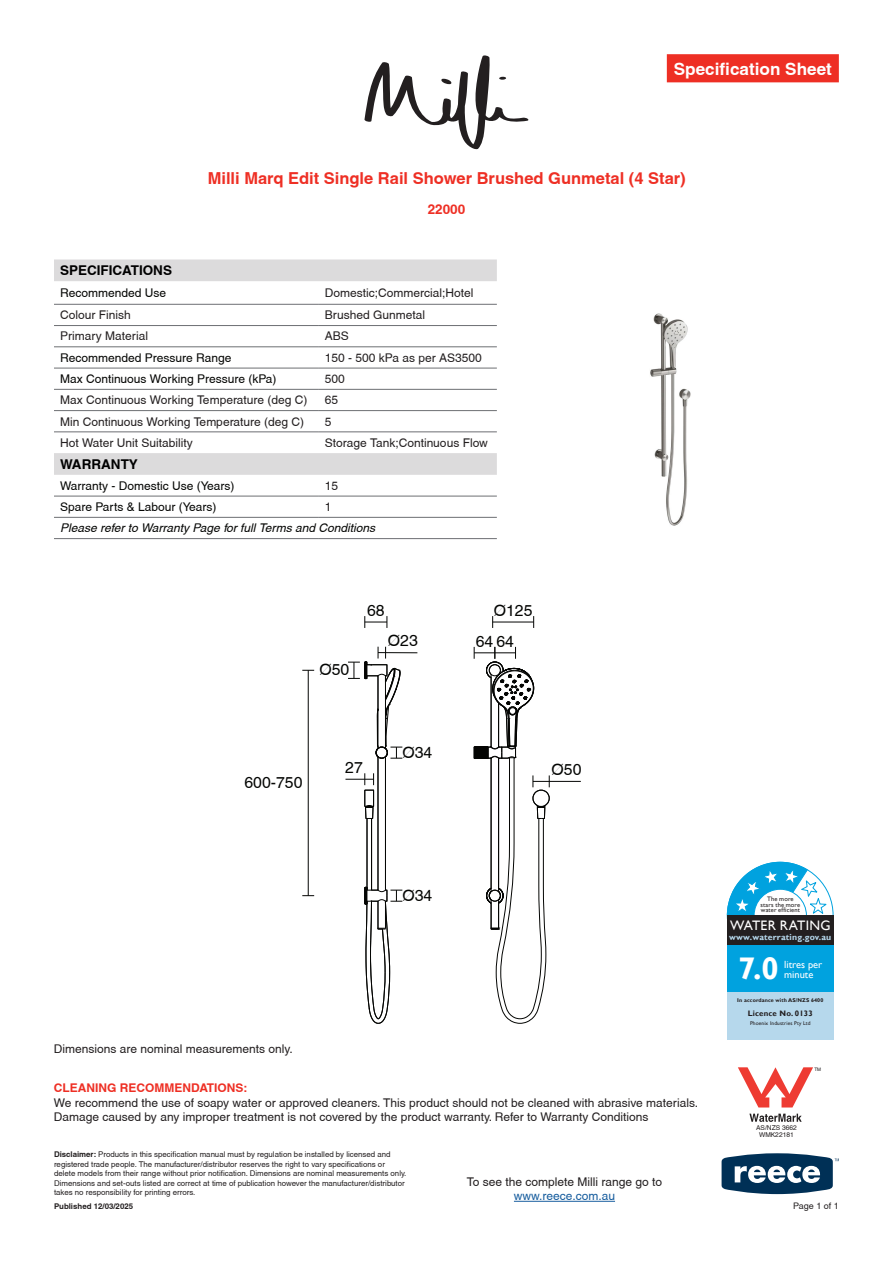
<style>
.page{position:relative;width:893px;height:1263px;background:#fff}
.page>*{position:absolute;margin:0;border:0;box-sizing:border-box;transform-origin:0 0}
.t1{font:700 31.2px "Gill Sans";color:#fff}
.t2{font:700 17.1px "Helvetica";color:#fff}
.t3{font:700 16.5px "Helvetica";color:#ee2f24}
.t4{font:15.75px "Helvetica";color:#040503}
.t5{font:13.8px "Gill Sans";letter-spacing:.01em;color:#fff}
.t6{font:700 13.5px "Helvetica";color:#000}
.t7{font:700 13.5px "Helvetica";color:#ee2f24}
.t8{font:12px/14.4px "Helvetica";color:#231f20}
.t9{font:12px "Helvetica";color:#040503}
.t10{font:italic 12px "Helvetica";color:#040503}
.t11{font:700 12px "Helvetica";color:#ee2f24}
.t12{font:12px "Helvetica";color:#175d9e}
.t13{font:10.35px/10.4px "Gill Sans";color:#fff}
.t14{font:9px "Helvetica";color:#231f20}
.t15{font:700 8.7px "Gill Sans";letter-spacing:.02em;color:#b6d8ec}
.t16{font:700 7.95px "Gill Sans";letter-spacing:.02em;color:#231f20}
.t17{font:7.8px/9.4px "Helvetica";color:#231f20}
.t18{font:700 7.8px "Helvetica";color:#231f20}
.t19{font:6.6px "Helvetica";color:#231f20}
.t20{font:6.45px/5.4px "Gill Sans";letter-spacing:.02em;color:#231f20;text-align:center}
.t21{font:700 5.4px "Gill Sans";letter-spacing:.02em;color:#231f20}
.t22{font:5.4px "Gill Sans";letter-spacing:.02em;color:#231f20}
.t23{font:4.65px "Helvetica";color:#231f20}
.s1{font-weight:700}
</style>
<div class="page">
<svg style="left:722px;top:1153px;width:117px;height:41px"></svg>
<div style="left:667px;top:54px;width:172px;height:28px;background:#ee2f24"></div>
<svg style="left:492px;top:616px;width:1px;height:12px"></svg>
<hr style="left:493px;top:621px;width:41px;height:1px;background:#040503">
<svg style="left:364px;top:616px;width:23px;height:12px"></svg>
<hr style="left:308px;top:670px;width:1px;height:226px;background:#040503">
<hr style="left:378px;top:652px;width:39px;height:1px;background:#040503">
<hr style="left:533px;top:781px;width:48px;height:1px;background:#040503">
<svg style="left:473px;top:647px;width:78px;height:377px"></svg>
<svg style="left:345px;top:647px;width:57px;height:377px"></svg>
<img style="left:650px;top:313px;width:41px;height:213px">
<hr style="left:514px;top:1201px;width:101px;height:1px;background:#175d9e">
<svg style="left:364px;top:55px;width:165px;height:95px"></svg>
<svg style="left:54px;top:259px;width:443px;height:216px"></svg>
<hr style="left:54px;top:304px;width:265px;height:1px;background:#6d6f73">
<hr style="left:319px;top:304px;width:178px;height:1px;background:#6d6f73">
<hr style="left:54px;top:325px;width:265px;height:1px;background:#6d6f73">
<hr style="left:319px;top:325px;width:178px;height:1px;background:#6d6f73">
<hr style="left:54px;top:347px;width:265px;height:1px;background:#6d6f73">
<hr style="left:319px;top:347px;width:178px;height:1px;background:#6d6f73">
<hr style="left:54px;top:368px;width:265px;height:1px;background:#6d6f73">
<hr style="left:319px;top:368px;width:178px;height:1px;background:#6d6f73">
<hr style="left:54px;top:496px;width:265px;height:1px;background:#6d6f73">
<hr style="left:319px;top:496px;width:178px;height:1px;background:#6d6f73">
<hr style="left:54px;top:517px;width:265px;height:1px;background:#6d6f73">
<hr style="left:319px;top:517px;width:178px;height:1px;background:#6d6f73">
<hr style="left:54px;top:538px;width:265px;height:1px;background:#6d6f73">
<hr style="left:319px;top:538px;width:178px;height:1px;background:#6d6f73">
<hr style="left:54px;top:389px;width:265px;height:1px;background:#6d6f73">
<hr style="left:319px;top:389px;width:178px;height:1px;background:#6d6f73">
<hr style="left:54px;top:410px;width:265px;height:1px;background:#6d6f73">
<hr style="left:319px;top:410px;width:178px;height:1px;background:#6d6f73">
<hr style="left:54px;top:432px;width:265px;height:1px;background:#6d6f73">
<hr style="left:319px;top:432px;width:178px;height:1px;background:#6d6f73">
<svg style="left:738px;top:1067px;width:75px;height:40px"></svg>
<svg style="left:749px;top:1114px;width:53px;height:8px"></svg>
<div style="left:727px;top:945px;width:106px;height:47px;background:#00a2df"></div>
<div style="left:727px;top:992px;width:106px;height:47px;background:#b6d8ec"></div>
<div style="left:727px;top:915px;width:106px;height:30px;background:#231f20"></div>
<svg style="left:727px;top:861px;width:106px;height:54px"></svg>
<h2 class="t2" style="left:674px;top:59px;width:160px">Specification Sheet</h2>
<h3 class="t3" style="left:208px;top:168px;width:480px">Milli Marq Edit Single Rail Shower Brushed Gunmetal (4 Star)</h3>
<p class="t7" style="left:428px;top:201px;width:39px">22000</p>
<p class="t6" style="left:60px;top:262px;width:114px">SPECIFICATIONS</p>
<p class="t9" style="left:60px;top:286px;width:108px">Recommended Use</p>
<p class="t8" style="left:325px;top:286px;width:150px">Domestic;Commercial;Hotel</p>
<p class="t8" style="left:60px;top:308px;width:72px">Colour Finish</p>
<p class="t8" style="left:325px;top:308px;width:102px">Brushed Gunmetal</p>
<p class="t8" style="left:60px;top:329px;width:90px">Primary Material</p>
<p class="t8" style="left:325px;top:329px;width:26px">ABS</p>
<p class="t9" style="left:60px;top:351px;width:173px">Recommended Pressure Range</p>
<p class="t8" style="left:325px;top:350px;width:158px">150 - 500 kPa as per AS3500</p>
<p class="t9" style="left:60px;top:372px;width:218px">Max Continuous Working Pressure (kPa)</p>
<p class="t8" style="left:325px;top:372px;width:22px">500</p>
<p class="t8" style="left:60px;top:393px;width:249px">Max Continuous Working Temperature (deg C)</p>
<p class="t8" style="left:325px;top:393px;width:15px">65</p>
<p class="t8" style="left:60px;top:414px;width:246px">Min Continuous Working Temperature (deg C)</p>
<p class="t8" style="left:325px;top:414px;width:8px">5</p>
<p class="t8" style="left:60px;top:435px;width:134px">Hot Water Unit Suitability</p>
<p class="t8" style="left:325px;top:435px;width:164px">Storage Tank;Continuous Flow</p>
<p class="t6" style="left:60px;top:456px;width:79px">WARRANTY</p>
<p class="t9" style="left:60px;top:479px;width:176px">Warranty - Domestic Use (Years)</p>
<p class="t8" style="left:325px;top:478px;width:15px">15</p>
<p class="t9" style="left:60px;top:500px;width:158px">Spare Parts &amp; Labour (Years)</p>
<p class="t8" style="left:325px;top:500px;width:8px">1</p>
<p class="t10" style="left:60px;top:521px;width:317px">Please refer to Warranty Page for full Terms and Conditions</p>
<h3 class="t4" style="left:367px;top:602px;width:19px">68</h3>
<h3 class="t4" style="left:494px;top:601px;width:40px">Ø125</h3>
<h3 class="t4" style="left:319px;top:661px;width:31px">Ø50</h3>
<h3 class="t4" style="left:388px;top:632px;width:31px">Ø23</h3>
<h3 class="t4" style="left:244px;top:773px;width:60px">600-750</h3>
<h3 class="t4" style="left:345px;top:759px;width:19px">27</h3>
<h3 class="t4" style="left:402px;top:743px;width:31px">Ø34</h3>
<h3 class="t4" style="left:476px;top:632px;width:40px">64 64</h3>
<h3 class="t4" style="left:552px;top:761px;width:31px">Ø50</h3>
<p class="t8" style="left:54px;top:1041px;width:240px">Dimensions are nominal measurements only.</p>
<h3 class="t4" style="left:402px;top:886px;width:31px">Ø34</h3>
<p class="t11" style="left:54px;top:1080px;width:195px">CLEANING RECOMMENDATIONS:</p>
<p class="t8" style="left:54px;top:1095px;width:646px">We recommend the use of soapy water or approved cleaners. This product should not be cleaned with abrasive materials.<br>Damage caused by any improper treatment is not covered by the product warranty. Refer to Warranty Conditions</p>
<p class="t17" style="left:54px;top:1150px;width:354px"><span class="s1">Disclaimer:</span> Products in this specification manual must by regulation be installed by licensed and registered trade people. The manufacturer/distributor reserves the right to vary specifications or delete models from their range without prior notification. Dimensions are nominal measurements only.<br>Dimensions and set-outs listed are correct at time of publication however the manufacturer/distributor takes no responsibility for printing errors.</p>
<p class="t18" style="left:54px;top:1201px;width:81px">Published 12/03/2025</p>
<p class="t8" style="left:467px;top:1174px;width:197px">To see the complete Milli range go to</p>
<p class="t12" style="left:514px;top:1189px;width:103px">www.reece.com.au</p>
<p class="t20" style="left:761px;top:897px;width:41px">The more stars the more water efficient</p>
<p class="t5" style="left:730px;top:917px;width:102px">WATER RATING</p>
<p class="t15" style="left:729px;top:931px;width:104px">www.waterrating.gov.au</p>
<h1 class="t1" style="left:738px;top:949px;width:42px">7.0</h1>
<p class="t13" style="left:784px;top:959px;width:40px">litres per minute</p>
<p class="t21" style="left:737px;top:997px;width:88px">In accordance with AS/NZS 6400</p>
<p class="t16" style="left:748px;top:1008px;width:67px">Licence No. 0133</p>
<p class="t22" style="left:750px;top:1020px;width:62px">Phoenix Industries Pty Ltd</p>
<p class="t23" style="left:814px;top:1066px;width:8px">TM</p>
<p class="t19" style="left:756px;top:1124px;width:42px">AS/NZS 3662</p>
<p class="t19" style="left:759px;top:1131px;width:36px">WMK22181</p>
<p class="t14" style="left:793px;top:1200px;width:47px">Page 1 of 1</p>
</div>
